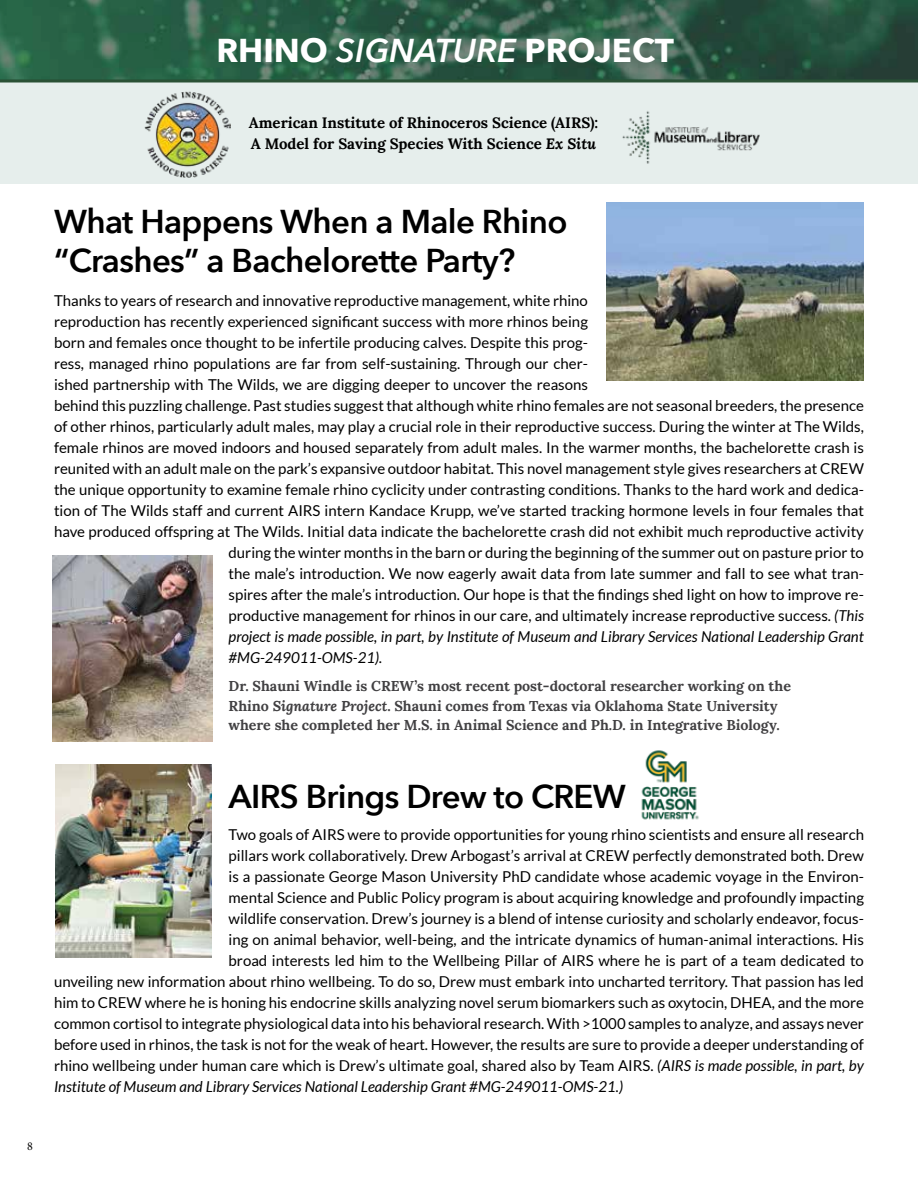
<style>
.page{position:relative;width:918px;height:1188px;background:#fff}
.page>*{position:absolute;margin:0;border:0;box-sizing:border-box;transform-origin:0 0}
.t1{font:600 33px/39.6px "Avenir Next";letter-spacing:-.02em;color:#000}
.t2{font:700 33px "Avenir Next";color:#fff}
.t3{font:15px "Lato";color:#000}
.t4{font:italic 15px "Lato";color:#000}
.t5{font:700 15px/21px "Lora";color:#000}
.t6{font:700 14.25px/19.5px "Lora";color:#414042}
.t7{font:12px "Minion Pro";color:#000}
.s1{font-weight:600;font-style:italic}
.s2{font-style:italic}
</style>
<div class="page">
<img style="left:0;top:0;width:918px;height:79px">
<div style="left:0;top:79px;width:918px;height:105px;background:#e6eeec"></div>
<img style="left:622px;top:111px;width:138px;height:53px">
<img style="left:144px;top:91px;width:86px;height:86px">
<hr style="left:0;top:80px;width:918px;height:2px;background:#2a5135">
<img style="left:606px;top:202px;width:258px;height:179px">
<img style="left:55px;top:764px;width:157px;height:194px">
<img style="left:641px;top:750px;width:58px;height:70px">
<img style="left:52px;top:555px;width:160px;height:186px">
<p class="t7" style="left:27px;top:1138px;width:7px">8</p>
<h1 class="t2" style="left:216px;top:22px;width:459px">RHINO <span class="s1">SIGNATURE</span> PROJECT</h1>
<p class="t5" style="left:249px;top:112px;width:351px">American Institute of Rhinoceros Science (AIRS):<br>A Model for Saving Species With Science <span class="s2">Ex Situ</span></p>
<h1 class="t1" style="left:54px;top:200px;width:515px">What Happens When a Male Rhino “Crashes” a Bachelorette Party?</h1>
<p class="t3" style="left:54px;top:292px;width:536px">Thanks to years of research and innovative reproductive management, white rhino</p>
<p class="t3" style="left:54px;top:313px;width:535px">reproduction has recently experienced significant success with more rhinos being</p>
<p class="t3" style="left:54px;top:334px;width:536px">born and females once thought to be infertile producing calves. Despite this prog-</p>
<p class="t3" style="left:54px;top:355px;width:536px">ress, managed rhino populations are far from self-sustaining. Through our cher-</p>
<p class="t3" style="left:54px;top:376px;width:535px">ished partnership with The Wilds, we are digging deeper to uncover the reasons</p>
<p class="t3" style="left:54px;top:397px;width:812px">behind this puzzling challenge. Past studies suggest that although white rhino females are not seasonal breeders, the presence</p>
<p class="t3" style="left:54px;top:418px;width:811px">of other rhinos, particularly adult males, may play a crucial role in their reproductive success. During the winter at The Wilds,</p>
<p class="t3" style="left:54px;top:439px;width:811px">female rhinos are moved indoors and housed separately from adult males. In the warmer months, the bachelorette crash is</p>
<p class="t3" style="left:54px;top:460px;width:811px">reunited with an adult male on the park’s expansive outdoor habitat. This novel management style gives researchers at CREW</p>
<p class="t3" style="left:54px;top:481px;width:812px">the unique opportunity to examine female rhino cyclicity under contrasting conditions. Thanks to the hard work and dedica-</p>
<p class="t3" style="left:54px;top:502px;width:812px">tion of The Wilds staff and current AIRS intern Kandace Krupp, we’ve started tracking hormone levels in four females that</p>
<p class="t3" style="left:54px;top:523px;width:812px">have produced offspring at The Wilds. Initial data indicate the bachelorette crash did not exhibit much reproductive activity</p>
<p class="t3" style="left:229px;top:544px;width:637px">during the winter months in the barn or during the beginning of the summer out on pasture prior to</p>
<p class="t3" style="left:229px;top:565px;width:637px">the male’s introduction. We now eagerly await data from late summer and fall to see what tran-</p>
<p class="t3" style="left:229px;top:586px;width:637px">spires after the male’s introduction. Our hope is that the findings shed light on how to improve re-</p>
<p class="t3" style="left:229px;top:607px;width:637px">productive management for rhinos in our care, and ultimately increase reproductive success. <span class="s2">(This</span></p>
<p class="t4" style="left:229px;top:628px;width:637px">project is made possible, in part, by Institute of Museum and Library Services National Leadership Grant</p>
<p class="t4" style="left:229px;top:649px;width:155px">#MG-249011-OMS-21).</p>
<p class="t6" style="left:229px;top:676px;width:564px">Dr. Shauni Windle is CREW’s most recent post-doctoral researcher working on the<br>Rhino <span class="s2">Signature Project</span>. Shauni comes from Texas via Oklahoma State University where she completed her M.S. in Animal Science and Ph.D. in Integrative Biology.</p>
<h1 class="t1" style="left:229px;top:776px;width:399px">AIRS Brings Drew to CREW</h1>
<p class="t3" style="left:229px;top:826px;width:637px">Two goals of AIRS were to provide opportunities for young rhino scientists and ensure all research</p>
<p class="t3" style="left:229px;top:847px;width:637px">pillars work collaboratively. Drew Arbogast’s arrival at CREW perfectly demonstrated both. Drew</p>
<p class="t3" style="left:229px;top:868px;width:637px">is a passionate George Mason University PhD candidate whose academic voyage in the Environ-</p>
<p class="t3" style="left:229px;top:889px;width:637px">mental Science and Public Policy program is about acquiring knowledge and profoundly impacting</p>
<p class="t3" style="left:229px;top:910px;width:637px">wildlife conservation. Drew’s journey is a blend of intense curiosity and scholarly endeavor, focus-</p>
<p class="t3" style="left:229px;top:931px;width:637px">ing on animal behavior, well-being, and the intricate dynamics of human-animal interactions. His</p>
<p class="t3" style="left:229px;top:952px;width:637px">broad interests led him to the Wellbeing Pillar of AIRS where he is part of a team dedicated to</p>
<p class="t3" style="left:54px;top:973px;width:812px">unveiling new information about rhino wellbeing. To do so, Drew must embark into uncharted territory. That passion has led</p>
<p class="t3" style="left:54px;top:994px;width:812px">him to CREW where he is honing his endocrine skills analyzing novel serum biomarkers such as oxytocin, DHEA, and the more</p>
<p class="t3" style="left:54px;top:1015px;width:812px">common cortisol to integrate physiological data into his behavioral research. With &gt;1000 samples to analyze, and assays never</p>
<p class="t3" style="left:54px;top:1036px;width:812px">before used in rhinos, the task is not for the weak of heart. However, the results are sure to provide a deeper understanding of</p>
<p class="t3" style="left:54px;top:1057px;width:811px">rhino wellbeing under human care which is Drew’s ultimate goal, shared also by Team AIRS. <span class="s2">(AIRS is made possible, in part, by</span></p>
<p class="t4" style="left:54px;top:1078px;width:571px">Institute of Museum and Library Services National Leadership Grant #MG-249011-OMS-21.)</p>
</div>
